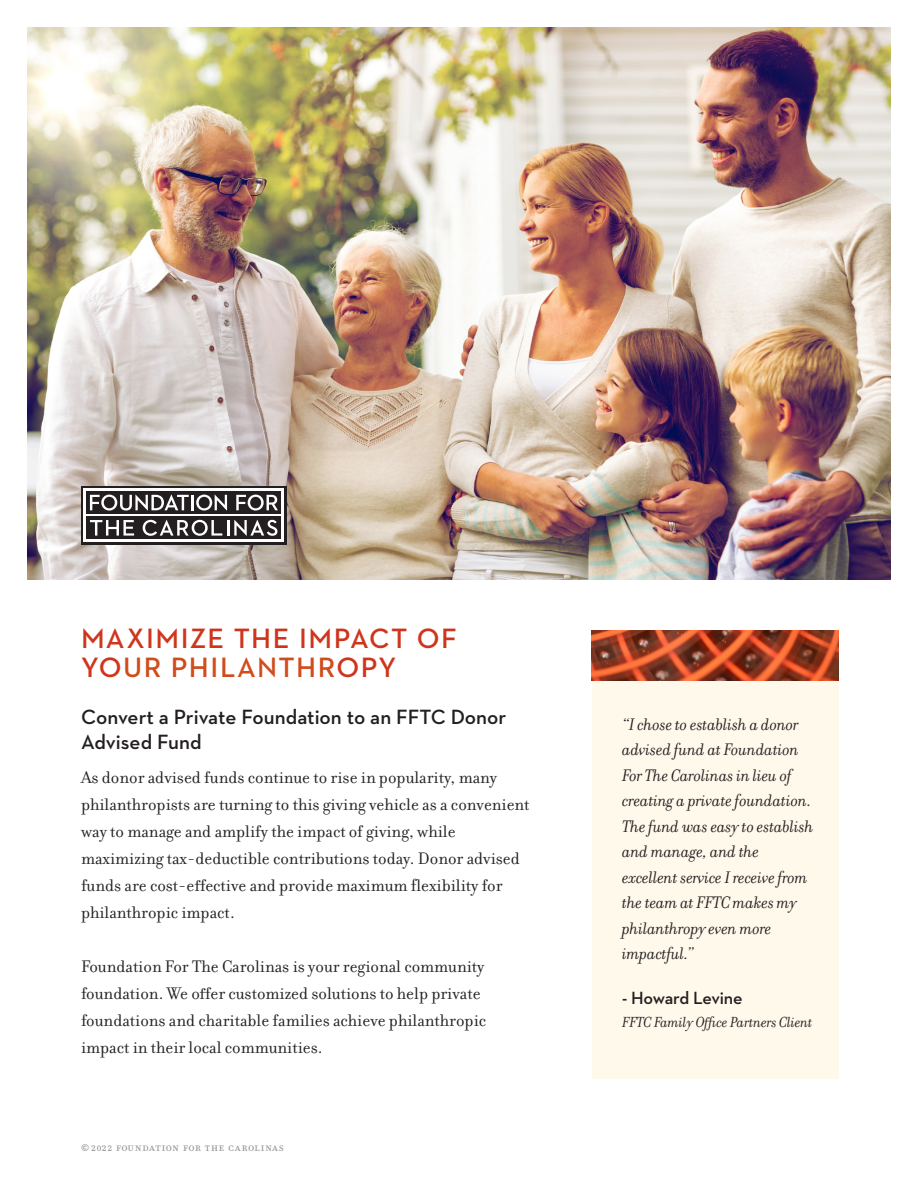
<style>
.page{position:relative;width:918px;height:1188px;background:#fff}
.page>*{position:absolute;margin:0;border:0;box-sizing:border-box;transform-origin:0 0}
.PS-IS_Page_Head{font:600 28.5px/28.5px "Neutraface 2 Text";letter-spacing:.05em;color:#cf351c}
.PS_Column_Head{font:600 21px/25.5px "Neutraface 2 Text";color:#231f20}
.PS_Column_Head-2{font:18px/27px "Filosofia OT";color:#231f20}
.PS_Left_Column_Ita{font:italic 18px/25.5px "Filosofia OT";letter-spacing:-.01em;color:#231f20}
.PS_Left_Column_Ita-2{font:600 18px "Neutraface 2 Text";letter-spacing:-.025em;color:#231f20}
.PS_Left_Column_Ita-3{font:italic 15.75px "Filosofia OT";letter-spacing:-.01em;color:#231f20}
.t1{font:13.5px "Filosofia Small Caps OT";letter-spacing:.03em;color:#919295}
.s1{color:#d04d1b}
.s2{font-family:"Neutraface 2 Text"}
.s3{font-family:"Filosofia All Small Caps OT"}
</style>
<div class="page">
<div style="left:592px;top:667px;width:247px;height:411px;background:#fef9eb"></div>
<img style="left:27px;top:27px;width:864px;height:553px">
<img style="left:592px;top:631px;width:247px;height:50px">
<svg style="left:81px;top:486px;width:206px;height:59px;fill:#231f20"></svg>
<svg style="left:84px;top:489px;width:200px;height:53px"></svg>
<div style="left:87px;top:491px;width:194px;height:23px;background:#231f20"></div>
<div style="left:87px;top:517px;width:194px;height:22px;background:#231f20"></div>
<svg style="left:90px;top:520px;width:44px;height:16px"></svg>
<svg style="left:143px;top:520px;width:134px;height:16px"></svg>
<svg style="left:90px;top:494px;width:99px;height:17px"></svg>
<hr style="left:191px;top:495px;width:3px;height:15px;background:#fff">
<svg style="left:196px;top:495px;width:31px;height:16px"></svg>
<svg style="left:236px;top:495px;width:42px;height:16px"></svg>
<p class="PS-IS_Page_Head" style="left:81px;top:624px;width:378px">MAXIMIZE THE IMPACT OF<br>YO<span class="s1">UR PHILANTHR</span>OPY</p>
<p class="PS_Column_Head" style="left:81px;top:704px;width:427px">Convert a Private Foundation to an FFTC Donor<br>Advised Fund</p>
<p class="PS_Column_Head-2" style="left:81px;top:764px;width:450px">As donor advised funds continue to rise in popularity, many philanthropists are turning to this giving vehicle as a convenient way to manage and amplify the impact of giving, while maximizing tax-deductible contributions today. Donor advised funds are cost-effective and provide maximum flexibility for philanthropic impact.</p>
<p class="PS_Column_Head-2" style="left:81px;top:953px;width:407px">Foundation For The Carolinas is your regional community foundation. We offer customized solutions to help private foundations and charitable families achieve philanthropic impact in their local communities.</p>
<p class="t1" style="left:81px;top:1139px;width:204px"><span class="s2">©</span> <span class="s3">2022</span> foundation for the carolinas</p>
<p class="PS_Left_Column_Ita" style="left:622px;top:711px;width:193px">“I chose to establish a donor advised fund at Foundation<br>For The Carolinas in lieu of creating a private foundation.<br>The fund was easy to establish and manage, and the excellent service I receive from the team at FFTC makes my philanthropy even more impactful.”</p>
<p class="PS_Left_Column_Ita-2" style="left:622px;top:987px;width:122px">- Howard Levine</p>
<p class="PS_Left_Column_Ita-3" style="left:622px;top:1013px;width:192px">FFTC Family Office Partners Client</p>
</div>
